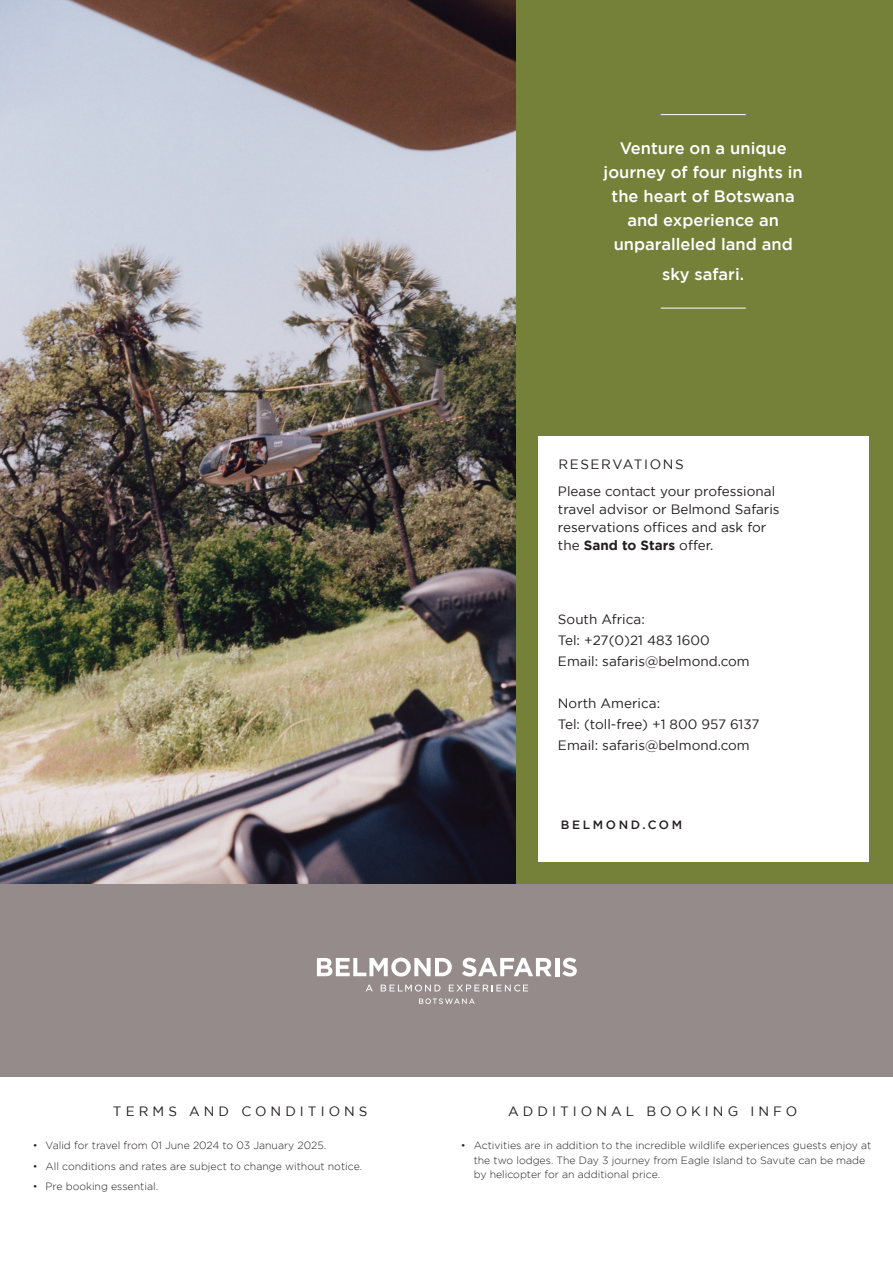
<style>
.page{position:relative;width:893px;height:1263px;background:#fff}
.page>*{position:absolute;margin:0;border:0;box-sizing:border-box;transform-origin:0 0}
.COVER_TITLE{font:500 16.5px/24px "Gotham";color:#fff;text-align:center}
.HEADER_1{font:13.5px/18px "Gotham";color:#231f20}
.HEADER_1-2{font:13.5px "Gotham";letter-spacing:.3em;color:#231f20}
.HEADER_1-3{font:13.5px "Gotham";letter-spacing:.12em;color:#231f20}
.NEWS{font:500 12px "Gotham";letter-spacing:.22em;color:#231f20}
.t1{font:300 10.5px/14.2px "Gotham";color:#231f20}
.s1{font-weight:700}
</style>
<div class="page">
<img style="left:0;top:0;width:517px;height:885px">
<div style="left:517px;top:0;width:376px;height:892px;background:#758038"></div>
<div style="left:0;top:885px;width:893px;height:192px;background:#958b8a"></div>
<div style="left:538px;top:436px;width:330px;height:426px;background:#fff"></div>
<hr style="left:661px;top:114px;width:85px;height:1px;background:#fff">
<hr style="left:661px;top:308px;width:85px;height:1px;background:#fff">
<svg style="left:317px;top:958px;width:135px;height:18px"></svg>
<svg style="left:462px;top:958px;width:90px;height:18px"></svg>
<hr style="left:555px;top:958px;width:4px;height:18px;background:#fff">
<svg style="left:562px;top:958px;width:15px;height:18px"></svg>
<svg style="left:366px;top:984px;width:7px;height:7px"></svg>
<svg style="left:381px;top:984px;width:60px;height:7px"></svg>
<svg style="left:449px;top:984px;width:79px;height:7px"></svg>
<svg style="left:419px;top:998px;width:56px;height:6px"></svg>
<p class="COVER_TITLE" style="left:604px;top:136px;width:201px">Venture on a unique journey of four nights in the heart of Botswana and experience an unparalleled land and</p>
<p class="COVER_TITLE" style="left:662px;top:262px;width:83px">sky safari.</p>
<p class="HEADER_1-3" style="left:558px;top:457px;width:127px">RESERVATIONS</p>
<p class="HEADER_1" style="left:558px;top:482px;width:223px">Please contact your professional travel advisor or Belmond Safaris reservations offices and ask for the <span class="s1">Sand to Stars</span> offer.</p>
<p class="HEADER_1" style="left:558px;top:610px;width:88px">South Africa:</p>
<p class="HEADER_1" style="left:558px;top:631px;width:153px">Tel: +27(0)21 483 1600</p>
<p class="HEADER_1" style="left:558px;top:652px;width:193px">Email: safaris@belmond.com</p>
<p class="HEADER_1" style="left:558px;top:694px;width:104px">North America:</p>
<p class="HEADER_1" style="left:558px;top:715px;width:203px">Tel: (toll-free) +1 800 957 6137</p>
<p class="HEADER_1" style="left:558px;top:736px;width:193px">Email: safaris@belmond.com</p>
<p class="NEWS" style="left:561px;top:818px;width:123px">BELMOND.COM</p>
<p class="HEADER_1-2" style="left:113px;top:1104px;width:256px">TERMS AND CONDITIONS</p>
<p class="HEADER_1-2" style="left:508px;top:1104px;width:291px">ADDITIONAL BOOKING INFO</p>
<p class="t1" style="left:33px;top:1138px;width:295px">• Valid for travel from 01 June 2024 to 03 January 2025.</p>
<p class="t1" style="left:33px;top:1159px;width:331px">• All conditions and rates are subject to change without notice.</p>
<p class="t1" style="left:33px;top:1179px;width:127px">• Pre booking essential.</p>
<p class="t1" style="left:474px;top:1138px;width:399px;text-indent:-13px">• Activities are in addition to the incredible wildlife experiences guests enjoy at the two lodges. The Day 3 journey from Eagle Island to Savute can be made by helicopter for an additional price.</p>
</div>
